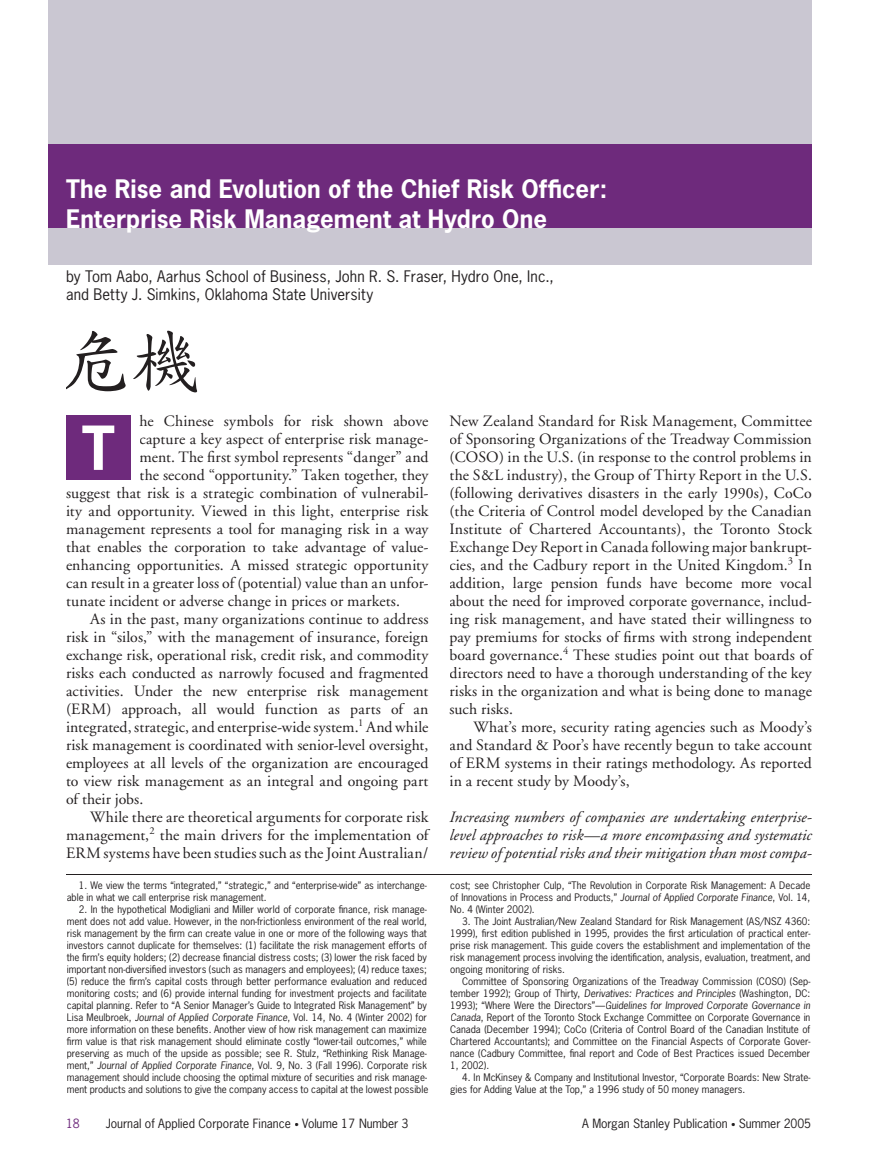
<style>
.page{position:relative;width:878px;height:1175px;background:#fff}
.page>*{position:absolute;margin:0;border:0;box-sizing:border-box;transform-origin:0 0}
.t1{font:700 57px "News Gothic";color:#fff}
.t2{font:700 24px/30px "News Gothic";letter-spacing:.005em;color:#fff}
.t3{font:15.75px/18px "Adobe Garamond";letter-spacing:.005em;color:#231f20;text-align:justify}
.t4{font:italic 15.75px/18px "Adobe Garamond";letter-spacing:.005em;color:#231f20;text-align:justify}
.t5{font:15px/18px "News Gothic";letter-spacing:.01em;color:#231f20}
.t6{font:12px "News Gothic";color:#231f20}
.t7{font:12px "News Gothic";color:#6e2a7c}
.t8{font:9.75px/12px "News Gothic";color:#231f20}
.s1{font-style:italic}
.s2{font-size:9px}
</style>
<div class="page">
<div style="left:48px;top:0;width:764px;height:144px;background:#cac7d2"></div>
<div style="left:48px;top:144px;width:764px;height:84px;background:#6e2a7c"></div>
<div style="left:48px;top:228px;width:764px;height:36px;background:#cac7d2"></div>
<div style="left:66px;top:416px;width:64px;height:64px;background:#6e2a7c"></div>
<hr style="left:66px;top:874px;width:745px;height:1px;background:#231f20">
<svg style="left:66px;top:331px;width:131px;height:61px"></svg>
<h2 class="t2" style="left:66px;top:174px;width:542px">The Rise and Evolution of the Chief Risk Officer:<br>Enterprise Risk Management at Hydro One</h2>
<h3 class="t5" style="left:66px;top:267px;width:489px">by Tom Aabo, Aarhus School of Business, John R. S. Fraser, Hydro One, Inc., and Betty J. Simkins, Oklahoma State University</h3>
<h3 class="t3" style="left:140px;top:412px;width:290px">he Chinese symbols for risk shown above</h3>
<h3 class="t3" style="left:140px;top:430px;width:290px">capture a key aspect of enterprise risk manage-</h3>
<h3 class="t3" style="left:140px;top:448px;width:290px">ment. The first symbol represents “danger” and</h3>
<h3 class="t3" style="left:140px;top:466px;width:290px">the second “opportunity.” Taken together, they</h3>
<h3 class="t3" style="left:66px;top:484px;width:364px">suggest that risk is a strategic combination of vulnerabil-</h3>
<h3 class="t3" style="left:66px;top:502px;width:364px">ity and opportunity. Viewed in this light, enterprise risk</h3>
<h3 class="t3" style="left:66px;top:520px;width:364px">management represents a tool for managing risk in a way</h3>
<h3 class="t3" style="left:66px;top:538px;width:364px">that enables the corporation to take advantage of value-</h3>
<h3 class="t3" style="left:66px;top:556px;width:364px">enhancing opportunities. A missed strategic opportunity</h3>
<h3 class="t3" style="left:66px;top:574px;width:364px">can result in a greater loss of (potential) value than an unfor-</h3>
<h3 class="t3" style="left:66px;top:592px;width:335px">tunate incident or adverse change in prices or markets.</h3>
<h3 class="t3" style="left:90px;top:610px;width:340px">As in the past, many organizations continue to address</h3>
<h3 class="t3" style="left:66px;top:628px;width:364px">risk in “silos,” with the management of insurance, foreign</h3>
<h3 class="t3" style="left:66px;top:646px;width:364px">exchange risk, operational risk, credit risk, and commodity</h3>
<h3 class="t3" style="left:66px;top:664px;width:364px">risks each conducted as narrowly focused and fragmented</h3>
<h3 class="t3" style="left:66px;top:682px;width:364px">activities. Under the new enterprise risk management</h3>
<h3 class="t3" style="left:66px;top:700px;width:364px">(ERM) approach, all would function as parts of an</h3>
<h3 class="t3" style="left:66px;top:718px;width:364px">integrated, strategic, and enterprise-wide system.<sup>1</sup> And while</h3>
<h3 class="t3" style="left:66px;top:736px;width:364px">risk management is coordinated with senior-level oversight,</h3>
<h3 class="t3" style="left:66px;top:754px;width:364px">employees at all levels of the organization are encouraged</h3>
<h3 class="t3" style="left:66px;top:772px;width:364px">to view risk management as an integral and ongoing part</h3>
<h3 class="t3" style="left:66px;top:790px;width:79px">of their jobs.</h3>
<h3 class="t3" style="left:90px;top:808px;width:340px">While there are theoretical arguments for corporate risk</h3>
<h3 class="t3" style="left:66px;top:826px;width:364px">management,<sup>2</sup> the main drivers for the implementation of</h3>
<h3 class="t3" style="left:66px;top:844px;width:364px">ERM systems have been studies such as the Joint Australian/</h3>
<h1 class="t1" style="left:82px;top:410px;width:34px">T</h1>
<p class="t3" style="left:449px;top:412px;width:364px">New Zealand Standard for Risk Management, Committee of Sponsoring Organizations of the Treadway Commission (COSO) in the U.S. (in response to the control problems in the S&amp;L industry), the Group of Thirty Report in the U.S. (following derivatives disasters in the early 1990s), CoCo (the Criteria of Control model developed by the Canadian Institute of Chartered Accountants), the Toronto Stock Exchange Dey Report in Canada following major bankrupt&shy;cies, and the Cadbury report in the United Kingdom.<sup>3</sup> In addition, large pension funds have become more vocal about the need for improved corporate governance, includ&shy;ing risk management, and have stated their willingness to pay premiums for stocks of firms with strong independent board governance.<sup>4</sup> These studies point out that boards of directors need to have a thorough understanding of the key risks in the organization and what is being done to manage such risks.</p>
<h3 class="t3" style="left:449px;top:718px;width:364px;text-indent:24px">What’s more, security rating agencies such as Moody’s and Standard &amp; Poor’s have recently begun to take account of ERM systems in their ratings methodology. As reported in a recent study by Moody’s,</h3>
<h3 class="t4" style="left:449px;top:809px;width:364px">Increasing numbers of companies are undertaking enterprise&shy;level approaches to risk—a more encompassing and systematic review of potential risks and their mitigation than most compa-</h3>
<p class="t8" style="left:67px;top:879px;width:361px;text-indent:12px">1. We view the terms “integrated,” “strategic,” and “enterprise-wide” as interchange&shy;able in what we call enterprise risk management.</p>
<p class="t8" style="left:67px;top:903px;width:363px;text-indent:12px">2. In the hypothetical Modigliani and Miller world of corporate finance, risk manage&shy;ment does not add value. However, in the non-frictionless environment of the real world, risk management by the firm can create value in one or more of the following ways that investors cannot duplicate for themselves: (1) facilitate the risk management efforts of the firm’s equity holders; (2) decrease financial distress costs; (3) lower the risk faced by important non-diversified investors (such as managers and employees); (4) reduce taxes; (5) reduce the firm’s capital costs through better performance evaluation and reduced monitoring costs; and (6) provide internal funding for investment projects and facilitate capital planning. Refer to “A Senior Manager’s Guide to Integrated Risk Management” by Lisa Meulbroek, <span class="s1">Journal of Applied Corporate Finance</span>, Vol. 14, No. 4 (Winter 2002) for more information on these benefits. Another view of how risk management can maximize firm value is that risk management should eliminate costly “lower-tail outcomes,” while preserving as much of the upside as possible; see R. Stulz, “Rethinking Risk Manage&shy;ment,” <span class="s1">Journal of Applied Corporate Finance</span>, Vol. 9, No. 3 (Fall 1996). Corporate risk management should include choosing the optimal mixture of securities and risk manage&shy;ment products and solutions to give the company access to capital at the lowest possible</p>
<p class="t8" style="left:450px;top:879px;width:362px;text-align:justify">cost; see Christopher Culp, “The Revolution in Corporate Risk Management: A Decade of Innovations in Process and Products,” <span class="s1">Journal of Applied Corporate Finance</span>, Vol. 14, No. 4 (Winter 2002).</p>
<p class="t8" style="left:450px;top:915px;width:362px;text-align:justify;text-indent:12px">3. The Joint Australian/New Zealand Standard for Risk Management (AS/NSZ 4360:<br>1999), first edition published in 1995, provides the first articulation of practical enter&shy;prise risk management. This guide covers the establishment and implementation of the risk management process involving the identification, analysis, evaluation, treatment, and ongoing monitoring of risks.</p>
<p class="t8" style="left:450px;top:975px;width:362px;text-align:justify;text-indent:12px">Committee of Sponsoring Organizations of the Treadway Commission (COSO) (Sep&shy;tember 1992); Group of Thirty, <span class="s1">Derivatives: Practices and Principles</span> (Washington, DC:<br>1993); “Where Were the Directors”—<span class="s1">Guidelines for Improved Corporate Governance in Canada</span>, Report of the Toronto Stock Exchange Committee on Corporate Governance in Canada (December 1994); CoCo (Criteria of Control Board of the Canadian Institute of Chartered Accountants); and Committee on the Financial Aspects of Corporate Gover&shy;nance (Cadbury Committee, final report and Code of Best Practices issued December 1, 2002).</p>
<p class="t8" style="left:450px;top:1071px;width:361px;text-indent:12px">4. In McKinsey &amp; Company and Institutional Investor, “Corporate Boards: New Strate&shy;gies for Adding Value at the Top,” a 1996 study of 50 money managers.</p>
<p class="t7" style="left:66px;top:1116px;width:15px">18</p>
<p class="t6" style="left:106px;top:1116px;width:304px">Journal of Applied Corporate Finance <span class="s2">•</span> Volume 17 Number 3</p>
<p class="t6" style="left:582px;top:1116px;width:230px">A Morgan Stanley Publication <span class="s2">•</span> Summer 2005</p>
</div>
